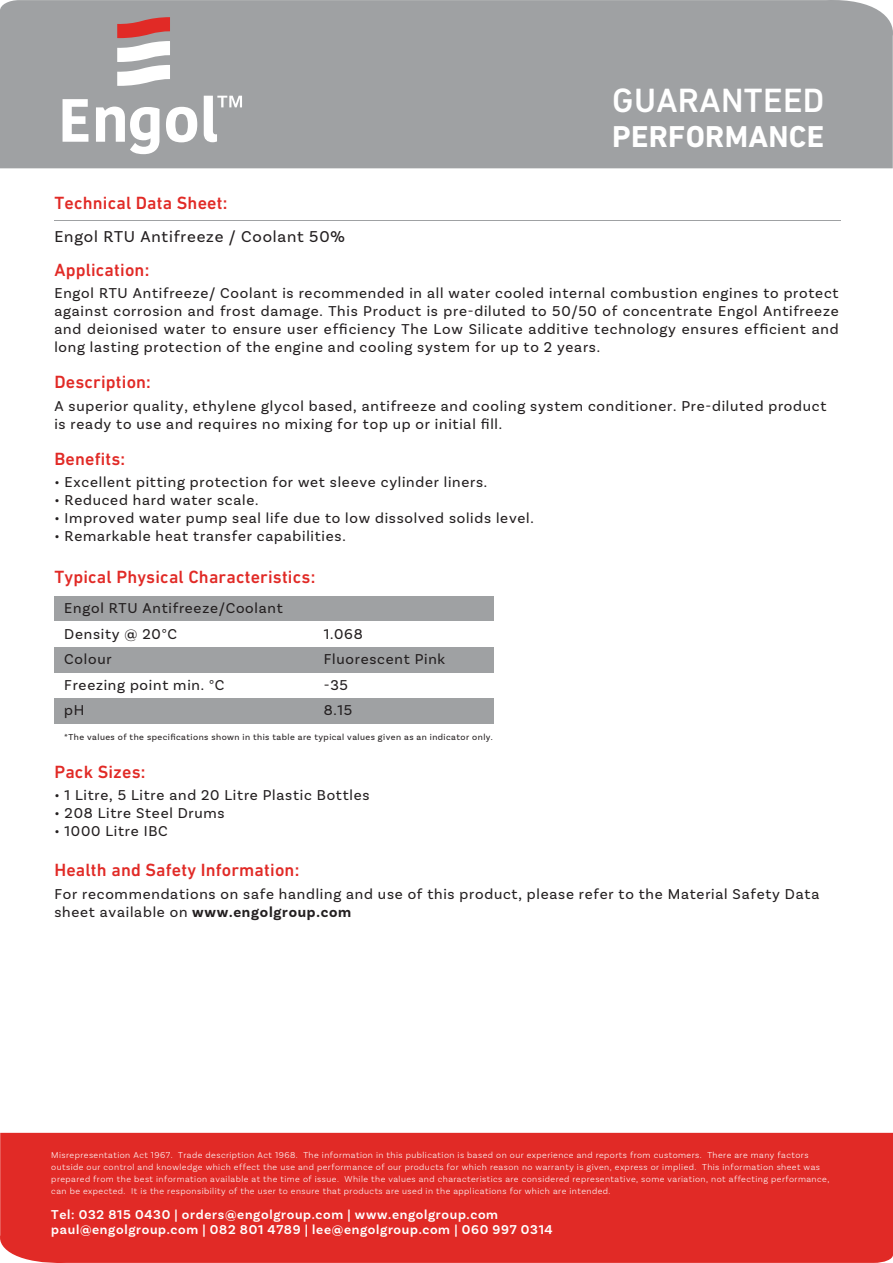
<style>
.page{position:relative;width:893px;height:1263px;background:#fff}
.page>*{position:absolute;margin:0;border:0;box-sizing:border-box;transform-origin:0 0}
.t1{font:500 34.35px "DIN Next LT Pro";letter-spacing:.01em;color:#fff}
.t2{font:700 30.75px "DIN Next LT Pro";letter-spacing:.01em;color:#fff}
.t3{font:500 18px "DIN Next LT Pro";letter-spacing:.01em;color:#e12a26}
.t4{font:16.5px "Basic Sans";letter-spacing:.05em;color:#231f20}
.t5{font:15px/25.5px "Basic Sans";letter-spacing:.05em;color:#231f20}
.t6{font:600 13.5px/15px "Basic Sans";letter-spacing:.05em;color:#fff}
.t7{font:300 9px/12px "Basic Sans";letter-spacing:.05em;color:#fff}
.t8{font:9px "Basic Sans";letter-spacing:.05em;color:#231f20}
.s1{font-weight:700}
</style>
<div class="page">
<div style="left:0;top:0;width:893px;height:168px;background:#9fa1a3"></div>
<svg style="left:63px;top:96px;width:179px;height:58px"></svg>
<svg style="left:117px;top:17px;width:53px;height:69px"></svg>
<div style="left:0;top:1133px;width:893px;height:130px;background:#e12a26"></div>
<hr style="left:54px;top:220px;width:787px;height:1px;background:#9fa1a3">
<div style="left:54px;top:596px;width:439px;height:26px;background:#9fa1a3"></div>
<div style="left:54px;top:647px;width:439px;height:26px;background:#9fa1a3"></div>
<div style="left:54px;top:698px;width:439px;height:26px;background:#9fa1a3"></div>
<p class="t3" style="left:54px;top:193px;width:174px">Technical Data Sheet:</p>
<p class="t4" style="left:54px;top:226px;width:292px">Engol RTU Antifreeze / Coolant 50%</p>
<h1 class="t1" style="left:612px;top:81px;width:214px">GUARANTEED</h1>
<h2 class="t2" style="left:612px;top:118px;width:214px">PERFORMANCE</h2>
<p class="t3" style="left:54px;top:259px;width:96px">Application:</p>
<p class="t5" style="left:54px;top:284px;width:786px;line-height:18px;text-align:justify">Engol RTU Antifreeze/ Coolant is recommended in all water cooled internal combustion engines to protect against corrosion and frost damage. This Product is pre-diluted to 50/50 of concentrate Engol Antifreeze and deionised water to ensure user efficiency The Low Silicate additive technology ensures efficient and long lasting protection of the engine and cooling system for up to 2 years.</p>
<p class="t3" style="left:54px;top:372px;width:98px">Description:</p>
<p class="t5" style="left:54px;top:396px;width:774px;line-height:18px">A superior quality, ethylene glycol based, antifreeze and cooling system conditioner. Pre-diluted product is ready to use and requires no mixing for top up or initial fill.</p>
<p class="t3" style="left:54px;top:448px;width:72px">Benefits:</p>
<p class="t5" style="left:54px;top:469px;width:434px">• Excellent pitting protection for wet sleeve cylinder liners.</p>
<p class="t5" style="left:54px;top:487px;width:205px">• Reduced hard water scale.</p>
<p class="t5" style="left:54px;top:505px;width:481px">• Improved water pump seal life due to low dissolved solids level.</p>
<p class="t5" style="left:54px;top:523px;width:293px">• Remarkable heat transfer capabilities.</p>
<p class="t3" style="left:54px;top:566px;width:262px">Typical Physical Characteristics:</p>
<p class="t5" style="left:64px;top:595px;width:220px">Engol RTU Antifreeze/Coolant</p>
<p class="t5" style="left:64px;top:621px;width:162px">Density @ 20°C<br>Colour<br>Freezing point min. °C pH</p>
<p class="t8" style="left:64px;top:731px;width:430px">*The values of the specifications shown in this table are typical values given as an indicator only.</p>
<p class="t5" style="left:324px;top:621px;width:123px">1.068<br>Fluorescent Pink -35<br>8.15</p>
<p class="t3" style="left:54px;top:762px;width:93px">Pack Sizes:</p>
<p class="t5" style="left:54px;top:782px;width:317px">• 1 Litre, 5 Litre and 20 Litre Plastic Bottles</p>
<p class="t5" style="left:54px;top:800px;width:172px">• 208 Litre Steel Drums</p>
<p class="t5" style="left:54px;top:818px;width:115px">• 1000 Litre IBC</p>
<p class="t3" style="left:54px;top:860px;width:246px">Health and Safety Information:</p>
<p class="t5" style="left:54px;top:885px;width:766px;line-height:18px">For recommendations on safe handling and use of this product, please refer to the Material Safety Data sheet available on <span class="s1">www.engolgroup.com</span></p>
<p class="t7" style="left:51px;top:1149px;width:779px">Misrepresentation Act 1967. Trade description Act 1968. The information in this publication is based on our experience and reports from customers. There are many factors outside our control and knowledge which effect the use and performance of our products for which reason no warranty is given, express or implied. This information sheet was prepared from the best information available at the time of issue. While the values and characteristics are considered representative, some variation, not affecting performance, can be expected. It is the responsibility of the user to ensure that products are used in the applications for which are intended.</p>
<p class="t6" style="left:51px;top:1207px;width:503px">Tel: 032 815 0430 | orders@engolgroup.com | www.engolgroup.com paul@engolgroup.com | 082 801 4789 | lee@engolgroup.com | 060 997 0314</p>
</div>
